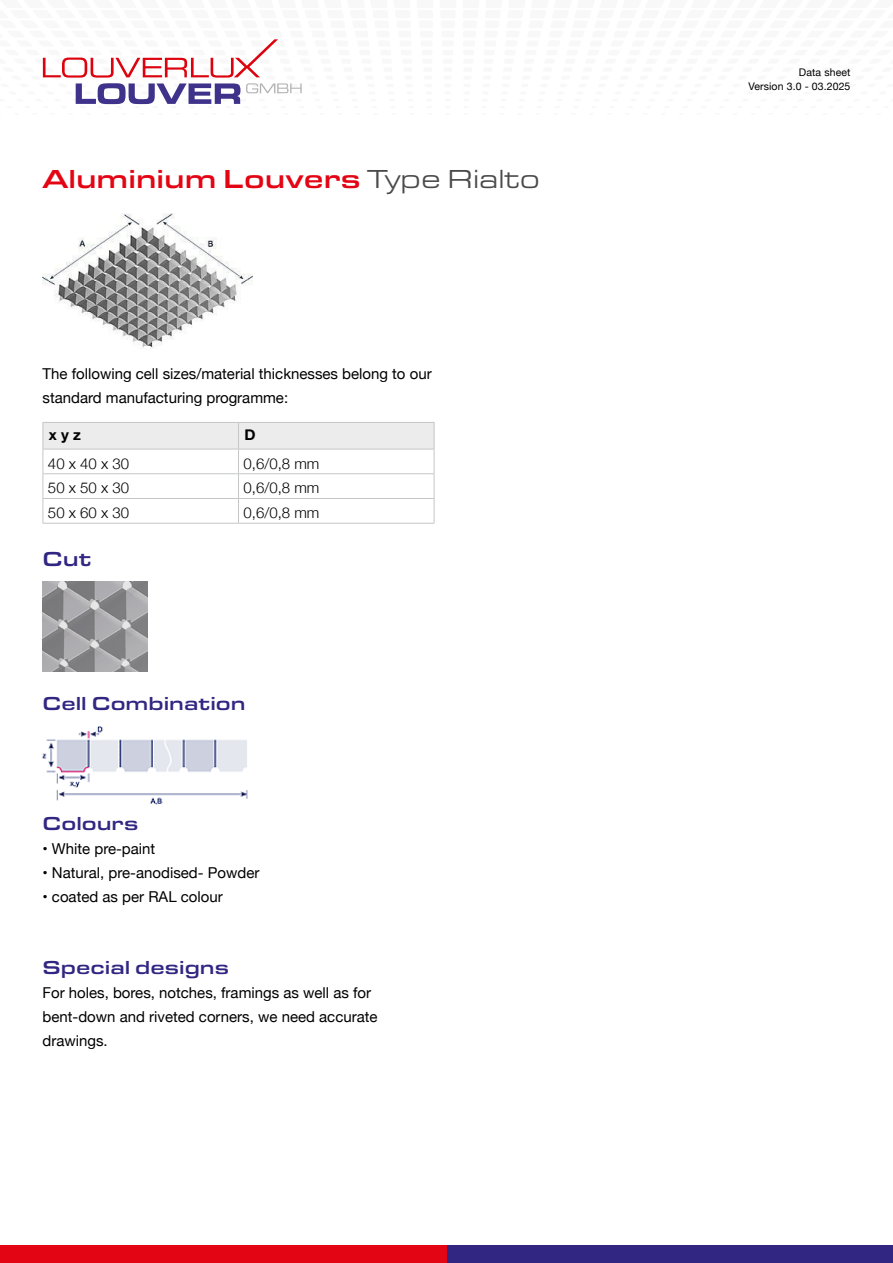
<style>
.page{position:relative;width:893px;height:1263px;background:#fff}
.page>*{position:absolute;margin:0;border:0;box-sizing:border-box;transform-origin:0 0}
.t1{font:500 27px "Eurostile Ext";color:#e30514}
.t2{font:500 21px "Eurostile Ext";color:#312783}
.t3{font:500 19.5px "Eurostile Ext";color:#312783}
.t4{font:15px/24px "Helvetica Neue";color:#000}
.t5{font:300 15px "Helvetica Neue";color:#000}
.t6{font:700 15px "Helvetica Neue";color:#000}
.t7{font:10.5px/13.5px "Helvetica Neue";letter-spacing:.01em;color:#000;text-align:right}
.s1{font-weight:400;color:#4b4a4a}
</style>
<div class="page">
<svg style="left:42px;top:39px;width:260px;height:66px"></svg>
<div style="left:446px;top:1246px;width:447px;height:17px;background:#312783"></div>
<div style="left:0;top:1246px;width:446px;height:17px;background:#e30514"></div>
<svg style="left:43px;top:422px;width:392px;height:101px"></svg>
<hr style="left:43px;top:523px;width:195px;height:1px;background:#c5c6c6">
<hr style="left:238px;top:523px;width:196px;height:1px;background:#c5c6c6">
<img style="left:43px;top:213px;width:210px;height:135px">
<img style="left:43px;top:581px;width:105px;height:90px">
<img style="left:43px;top:726px;width:204px;height:79px">
<h1 class="t1" style="left:43px;top:160px;width:499px">Aluminium Louvers <span class="s1">Type Rialto</span></h1>
<p class="t4" style="left:43px;top:363px;width:391px">The following cell sizes/material thicknesses belong to our standard manufacturing programme:</p>
<p class="t6" style="left:49px;top:423px;width:33px">x y z</p>
<p class="t6" style="left:244px;top:423px;width:13px">D</p>
<p class="t5" style="left:48px;top:451px;width:83px">40 x 40 x 30</p>
<p class="t5" style="left:244px;top:451px;width:77px">0,6/0,8 mm</p>
<p class="t5" style="left:48px;top:476px;width:83px">50 x 50 x 30</p>
<p class="t5" style="left:244px;top:476px;width:77px">0,6/0,8 mm</p>
<p class="t5" style="left:48px;top:501px;width:83px">50 x 60 x 30</p>
<p class="t5" style="left:244px;top:501px;width:77px">0,6/0,8 mm</p>
<h2 class="t2" style="left:43px;top:543px;width:51px">Cut</h2>
<h3 class="t3" style="left:43px;top:689px;width:205px">Cell Combination</h3>
<h3 class="t3" style="left:43px;top:809px;width:97px">Colours</h3>
<p class="t4" style="left:43px;top:837px;width:114px">• White pre-paint</p>
<p class="t4" style="left:43px;top:861px;width:218px">• Natural, pre-anodised- Powder</p>
<p class="t4" style="left:43px;top:885px;width:182px">• coated as per RAL colour</p>
<h3 class="t3" style="left:43px;top:953px;width:188px">Special designs</h3>
<p class="t4" style="left:43px;top:981px;width:337px">For holes, bores, notches, framings as well as for bent-down and riveted corners, we need accurate drawings.</p>
<p class="t7" style="left:748px;top:66px;width:103px">Data sheet<br>Version 3.0 - 03.2025</p>
</div>
